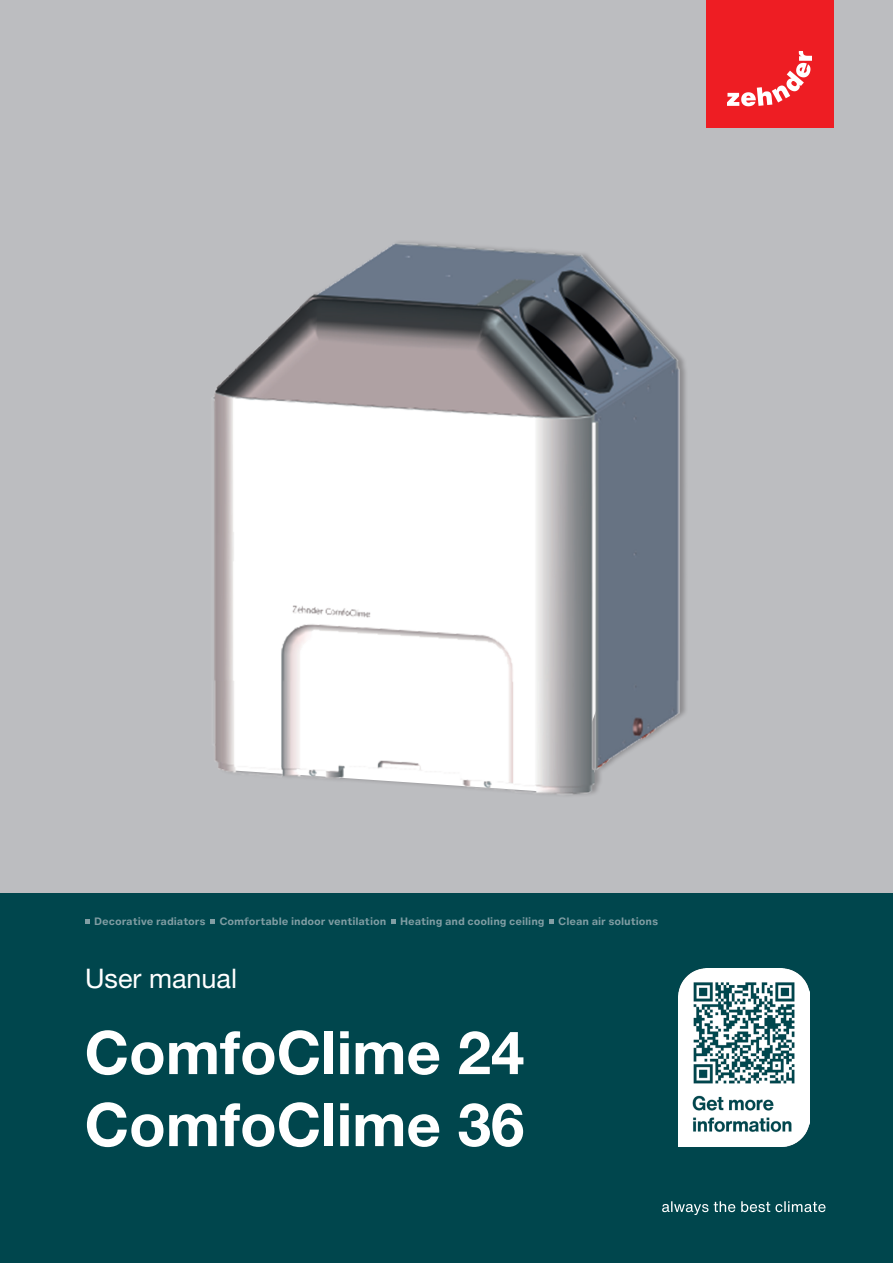
<style>
.page{position:relative;width:893px;height:1263px;background:#bcbdc0}
.page>*{position:absolute;margin:0;border:0;box-sizing:border-box;transform-origin:0 0}
.Voorpagina_Header{font:700 60px "Helvetica Neue LT Pro";color:#fff}
.Voorpagina_onder{font:27px "Helvetica Neue LT Pro";color:#fff}
.Product_line{font:700 9.75px "Helvetica Now Micro";letter-spacing:-.01em;color:#829ea4}
</style>
<div class="page">
<div style="left:0;top:893px;width:893px;height:370px;background:#00464d"></div>
<div style="left:706px;top:0;width:127px;height:128px;background:#ee1d23"></div>
<svg style="left:727px;top:51px;width:85px;height:55px"></svg>
<img style="left:213px;top:242px;width:473px;height:554px">
<svg style="left:85px;top:919px;width:5px;height:4px"></svg>
<svg style="left:210px;top:919px;width:5px;height:4px"></svg>
<svg style="left:391px;top:919px;width:5px;height:4px"></svg>
<svg style="left:549px;top:919px;width:5px;height:4px"></svg>
<svg style="left:662px;top:1201px;width:163px;height:14px"></svg>
<img style="left:678px;top:968px;width:131px;height:178px">
<p class="Product_line" style="left:94px;top:914px;width:113px">Decorative radiators</p>
<p class="Product_line" style="left:219px;top:914px;width:169px">Comfortable indoor ventilation</p>
<p class="Product_line" style="left:400px;top:914px;width:146px">Heating and cooling ceiling</p>
<p class="Product_line" style="left:558px;top:914px;width:102px">Clean air solutions</p>
<p class="Voorpagina_onder" style="left:85px;top:961px;width:154px">User manual</p>
<p class="Voorpagina_Header" style="left:85px;top:1015px;width:441px">ComfoClime 24</p>
<p class="Voorpagina_Header" style="left:85px;top:1087px;width:441px">ComfoClime 36</p>
</div>
